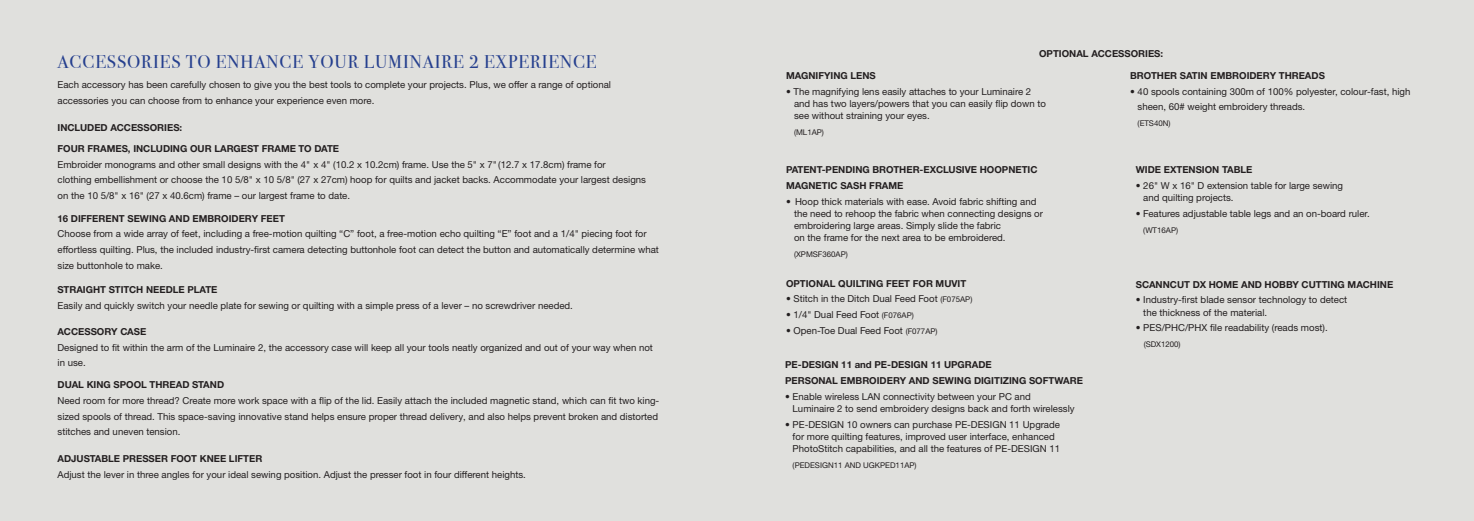
<style>
.page{position:relative;width:1474px;height:521px;background:#fff}
.page>*{position:absolute;margin:0;border:0;box-sizing:border-box;transform-origin:0 0}
.t1{font:18.38px "Bodoni Svty Two ITCTT";letter-spacing:.05em;color:#253f8e}
.t2{font:9.62px/15.8px "Helvetica Neue LTW1 G";color:#231f20}
.t3{font:700 9.62px "Helvetica Neue LTW1 G";color:#231f20}
.t4{font:7.88px "Helvetica Neue LTW1 G";color:#231f20}
.s1{font-size:7.88px}
</style>
<div class="page">
<div style="left:0;top:0;width:1473px;height:521px;background:#e0e0dd"></div>
<p class="t1" style="left:58px;top:46px;width:540px">ACCESSORIES TO ENHANCE YOUR LUMINAIRE 2 EXPERIENCE</p>
<p class="t2" style="left:58px;top:77px;width:555px">Each accessory has been carefully chosen to give you the best tools to complete your projects. Plus, we offer a range of optional accessories you can choose from to enhance your experience even more.</p>
<p class="t3" style="left:58px;top:121px;width:126px">INCLUDED ACCESSORIES:</p>
<p class="t3" style="left:58px;top:143px;width:283px">FOUR FRAMES, INCLUDING OUR LARGEST FRAME TO DATE</p>
<p class="t2" style="left:58px;top:156px;width:590px">Embroider monograms and other small designs with the 4" x 4" (10.2 x 10.2cm) frame. Use the 5" x 7" (12.7 x 17.8cm) frame for<br>clothing embellishment or choose the 10 5/8" x 10 5/8" (27 x 27cm) hoop for quilts and jacket backs. Accommodate your largest designs on the 10 5/8" x 16" (27 x 40.6cm) frame – our largest frame to date.</p>
<p class="t3" style="left:58px;top:212px;width:229px">16 DIFFERENT SEWING AND EMBROIDERY FEET</p>
<p class="t2" style="left:58px;top:226px;width:603px">Choose from a wide array of feet, including a free-motion quilting “C” foot, a free-motion echo quilting “E” foot and a 1/4" piecing foot for effortless quilting. Plus, the included industry-first camera detecting buttonhole foot can detect the button and automatically determine what size buttonhole to make.</p>
<p class="t3" style="left:58px;top:283px;width:161px">STRAIGHT STITCH NEEDLE PLATE</p>
<p class="t2" style="left:58px;top:297px;width:517px">Easily and quickly switch your needle plate for sewing or quilting with a simple press of a lever – no screwdriver needed.</p>
<p class="t3" style="left:58px;top:325px;width:90px">ACCESSORY CASE</p>
<p class="t2" style="left:58px;top:339px;width:597px">Designed to fit within the arm of the Luminaire 2, the accessory case will keep all your tools neatly organized and out of your way when not in use.</p>
<p class="t3" style="left:58px;top:379px;width:168px">DUAL KING SPOOL THREAD STAND</p>
<p class="t2" style="left:58px;top:392px;width:603px">Need room for more thread? Create more work space with a flip of the lid. Easily attach the included magnetic stand, which can fit two king&shy;sized spools of thread. This space-saving innovative stand helps ensure proper thread delivery, and also helps prevent broken and distorted stitches and uneven tension.</p>
<p class="t3" style="left:58px;top:452px;width:206px">ADJUSTABLE PRESSER FOOT KNEE LIFTER</p>
<p class="t2" style="left:58px;top:466px;width:470px">Adjust the lever in three angles for your ideal sewing position. Adjust the presser foot in four different heights.</p>
<p class="t3" style="left:1039px;top:47px;width:126px">OPTIONAL ACCESSORIES:</p>
<p class="t3" style="left:786px;top:70px;width:91px">MAGNIFYING LENS</p>
<p class="t2" style="left:794px;top:85px;width:253px;line-height:12.2px;text-indent:-8px">• The magnifying lens easily attaches to your Luminaire 2 and has two layers/powers that you can easily flip down to see without straining your eyes.</p>
<p class="t4" style="left:794px;top:127px;width:31px">(ML1AP)</p>
<p class="t3" style="left:786px;top:164px;width:253px">PATENT-PENDING BROTHER-EXCLUSIVE HOOPNETIC</p>
<p class="t3" style="left:786px;top:179px;width:119px">MAGNETIC SASH FRAME</p>
<p class="t2" style="left:794px;top:195px;width:250px;line-height:12.2px;text-indent:-8px">• Hoop thick materials with ease. Avoid fabric shifting and the need to rehoop the fabric when connecting designs or</p>
<p class="t2" style="left:794px;top:218px;width:208px">embroidering large areas. Simply slide the fabric</p>
<p class="t2" style="left:794px;top:230px;width:213px">on the frame for the next area to be embroidered.</p>
<p class="t4" style="left:794px;top:249px;width:55px">(XPMSF360AP)</p>
<p class="t3" style="left:786px;top:277px;width:182px">OPTIONAL QUILTING FEET FOR MUVIT</p>
<p class="t2" style="left:786px;top:291px;width:188px">• Stitch in the Ditch Dual Feed Foot <span class="s1">(F075AP)</span></p>
<p class="t2" style="left:786px;top:307px;width:129px">• 1/4" Dual Feed Foot <span class="s1">(F076AP)</span></p>
<p class="t2" style="left:786px;top:323px;width:153px">• Open-Toe Dual Feed Foot <span class="s1">(F077AP)</span></p>
<p class="t3" style="left:785px;top:359px;width:208px">PE-DESIGN 11 and PE-DESIGN 11 UPGRADE</p>
<p class="t3" style="left:785px;top:374px;width:299px">PERSONAL EMBROIDERY AND SEWING DIGITIZING SOFTWARE</p>
<p class="t2" style="left:792px;top:390px;width:283px;line-height:12.2px;text-indent:-7px">• Enable wireless LAN connectivity between your PC and<br>Luminaire 2 to send embroidery designs back and forth wirelessly</p>
<p class="t2" style="left:792px;top:418px;width:269px;line-height:12.2px;text-indent:-7px">• PE-DESIGN 10 owners can purchase PE-DESIGN 11 Upgrade for more quilting features, improved user interface, enhanced<br>PhotoStitch capabilities, and all the features of PE-DESIGN 11</p>
<p class="t4" style="left:792px;top:460px;width:125px">(PEDESIGN11 AND UGKPED11AP)</p>
<p class="t3" style="left:1130px;top:70px;width:196px">BROTHER SATIN EMBROIDERY THREADS</p>
<p class="t2" style="left:1137px;top:83px;width:274px;text-indent:-7px">• 40 spools containing 300m of 100% polyester, colour-fast, high sheen, 60# weight embroidery threads.</p>
<p class="t4" style="left:1137px;top:119px;width:34px">(ETS40N)</p>
<p class="t3" style="left:1135px;top:164px;width:118px">WIDE EXTENSION TABLE</p>
<p class="t2" style="left:1143px;top:179px;width:201px;line-height:12.2px;text-indent:-7px">• 26" W x 16" D extension table for large sewing and quilting projects.</p>
<p class="t2" style="left:1135px;top:205px;width:236px">• Features adjustable table legs and an on-board ruler.</p>
<p class="t4" style="left:1143px;top:225px;width:36px">(WT16AP)</p>
<p class="t3" style="left:1135px;top:278px;width:259px">SCANNCUT DX HOME AND HOBBY CUTTING MACHINE</p>
<p class="t2" style="left:1143px;top:294px;width:205px;line-height:12.2px;text-indent:-7px">• Industry-first blade sensor technology to detect the thickness of the material.</p>
<p class="t2" style="left:1135px;top:320px;width:193px">• PES/PHC/PHX file readability (reads most).</p>
<p class="t4" style="left:1143px;top:339px;width:38px">(SDX1200)</p>
</div>
